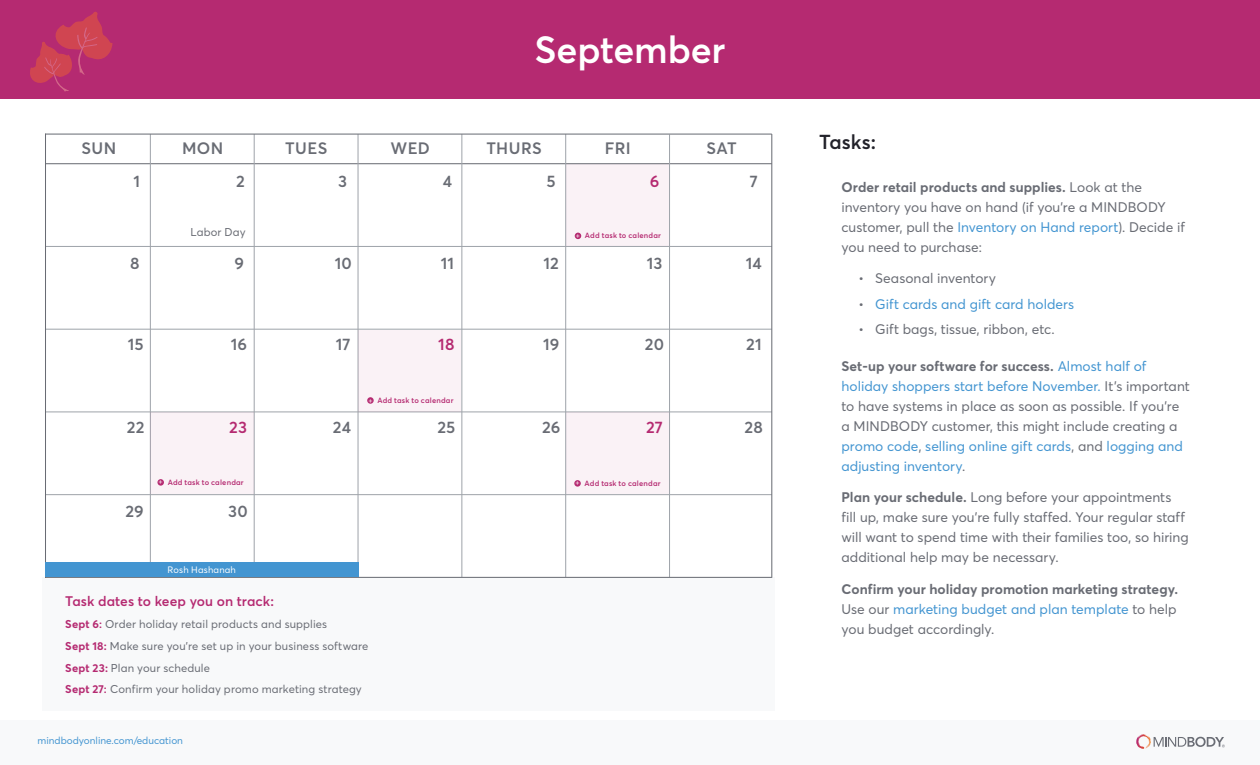
<style>
.page{position:relative;width:1260px;height:765px;background:#fff}
.page>*{position:absolute;margin:0;border:0;box-sizing:border-box;transform-origin:0 0}
.t1{font:600 37.5px "Averta";letter-spacing:-.005em;color:#fff}
.t2{font:600 20px "Averta";letter-spacing:.005em;color:#22222a}
.t3{font:600 16.38px "Averta";letter-spacing:.015em;color:#696c74}
.t4{font:600 16.38px "Averta";color:#b52a71}
.t5{font:13.75px/20px "Averta";letter-spacing:.005em;color:#696c74}
.t6{font:700 13.75px/20px "Averta";letter-spacing:.005em;color:#696c74;text-align:justify}
.t7{font:13.75px "Averta";letter-spacing:.005em;color:#4395d1}
.t8{font:600 13.75px "Averta";letter-spacing:.005em;color:#b52a71}
.t9{font:11.25px/21.9px "Averta";letter-spacing:.01em;color:#696c74}
.t10{font:10px "Averta";color:#4395d1}
.t11{font:9.25px "Averta";letter-spacing:.02em;color:#fff}
.t12{font:600 7.5px "Averta";letter-spacing:.025em;color:#b52a71}
.s1{font-weight:400;font-size:7.25px;color:#fff}
.s2{font-weight:700;color:#b52a71}
.s3{font-weight:600;color:#b52a71}
.s4{font-weight:700}
.s5{color:#4395d1}
.s6{color:#696c74}
.s7{font-weight:400}
.s8{font-weight:400;color:#4395d1}
</style>
<div class="page">
<div style="left:0;top:720px;width:1260px;height:45px;background:#f8f9fa"></div>
<svg style="left:1136px;top:734px;width:9px;height:15px"></svg>
<svg style="left:1154px;top:737px;width:71px;height:10px"></svg>
<hr style="left:45px;top:163px;width:727px;height:1px;background:#696c74">
<hr style="left:45px;top:246px;width:727px;height:1px;background:#a0a5ab">
<hr style="left:150px;top:134px;width:1px;height:444px;background:#a0a5ab">
<hr style="left:254px;top:134px;width:1px;height:444px;background:#a0a5ab">
<hr style="left:358px;top:134px;width:1px;height:444px;background:#a0a5ab">
<hr style="left:461px;top:134px;width:1px;height:444px;background:#a0a5ab">
<hr style="left:565px;top:134px;width:1px;height:444px;background:#a0a5ab">
<hr style="left:669px;top:135px;width:1px;height:443px;background:#a0a5ab">
<hr style="left:45px;top:329px;width:727px;height:1px;background:#a0a5ab">
<hr style="left:45px;top:411px;width:727px;height:1px;background:#a0a5ab">
<hr style="left:45px;top:494px;width:727px;height:1px;background:#a0a5ab">
<div style="left:0;top:0;width:1260px;height:98px;background:#b52a71"></div>
<div style="left:42px;top:578px;width:733px;height:133px;background:#f8f9fa"></div>
<hr style="left:771px;top:134px;width:1px;height:444px;background:#696c74">
<hr style="left:45px;top:134px;width:1px;height:444px;background:#696c74">
<hr style="left:45px;top:577px;width:727px;height:1px;background:#696c74">
<hr style="left:45px;top:134px;width:727px;height:1px;background:#696c74">
<svg style="left:30px;top:12px;width:83px;height:80px"></svg>
<div style="left:566px;top:164px;width:103px;height:82px;background:#faf2f6"></div>
<svg style="left:575px;top:233px;width:6px;height:6px"></svg>
<div style="left:566px;top:412px;width:103px;height:82px;background:#faf2f6"></div>
<div style="left:574px;top:480px;width:7px;height:7px;background:#b52a71;border-radius:50%"></div>
<div style="left:45px;top:562px;width:314px;height:15px;background:#4395d1"></div>
<div style="left:359px;top:330px;width:102px;height:82px;background:#faf2f6"></div>
<svg style="left:367px;top:397px;width:7px;height:7px"></svg>
<div style="left:150px;top:412px;width:104px;height:82px;background:#faf2f6"></div>
<div style="left:157px;top:479px;width:7px;height:7px;background:#b52a71;border-radius:50%"></div>
<h1 class="t1" style="left:534px;top:23px;width:193px">September</h1>
<p class="t3" style="left:81px;top:137px;width:36px">SUN</p>
<p class="t3" style="left:182px;top:137px;width:43px">MON</p>
<p class="t3" style="left:285px;top:137px;width:44px">TUES</p>
<p class="t3" style="left:391px;top:137px;width:41px">WED</p>
<p class="t3" style="left:486px;top:137px;width:57px">THURS</p>
<p class="t3" style="left:605px;top:137px;width:27px">FRI</p>
<p class="t3" style="left:707px;top:137px;width:31px">SAT</p>
<p class="t3" style="left:133px;top:169px;width:8px">1</p>
<p class="t3" style="left:443px;top:169px;width:11px">4</p>
<p class="t4" style="left:650px;top:169px;width:11px">6</p>
<p class="t3" style="left:338px;top:169px;width:10px">3</p>
<p class="t3" style="left:236px;top:169px;width:10px">2</p>
<p class="t3" style="left:547px;top:169px;width:11px">5</p>
<p class="t3" style="left:750px;top:169px;width:10px">7</p>
<p class="t3" style="left:130px;top:252px;width:11px">8</p>
<p class="t9" style="left:190px;top:220px;width:57px">Labor Day</p>
<p class="t3" style="left:235px;top:252px;width:11px">9</p>
<p class="t3" style="left:335px;top:252px;width:19px">10</p>
<p class="t3" style="left:441px;top:252px;width:15px">11</p>
<p class="t3" style="left:544px;top:252px;width:17px">12</p>
<p class="t12" style="left:576px;top:231px;width:87px"><span class="s1">+</span> Add task to calendar</p>
<p class="t3" style="left:647px;top:252px;width:17px">13</p>
<p class="t3" style="left:746px;top:252px;width:17px">14</p>
<p class="t3" style="left:128px;top:333px;width:17px">15</p>
<p class="t3" style="left:231px;top:333px;width:18px">16</p>
<p class="t3" style="left:336px;top:333px;width:16px">17</p>
<p class="t4" style="left:438px;top:333px;width:18px">18</p>
<p class="t12" style="left:368px;top:395px;width:87px"><span class="s1">+</span> Add task to calendar</p>
<p class="t3" style="left:127px;top:415px;width:19px">22</p>
<p class="t4" style="left:229px;top:415px;width:19px">23</p>
<p class="t3" style="left:333px;top:415px;width:20px">24</p>
<p class="t3" style="left:437px;top:415px;width:20px">25</p>
<p class="t12" style="left:159px;top:477px;width:87px"><span class="s1">+</span> Add task to calendar</p>
<p class="t3" style="left:125px;top:500px;width:20px">29</p>
<p class="t3" style="left:228px;top:500px;width:21px">30</p>
<p class="t11" style="left:168px;top:563px;width:70px">Rosh Hashanah</p>
<p class="t8" style="left:65px;top:591px;width:210px">Task dates to keep you on track:</p>
<p class="t9" style="left:65px;top:612px;width:305px"><span class="s2">Sept 6</span><span class="s3">:</span> Order holiday retail products and supplies<br><span class="s2">Sept 18:</span> Make sure you’re set up in your business software <span class="s2">Sept 23:</span> Plan your schedule<br><span class="s2">Sept 27</span><span class="s3">:</span> Confirm your holiday promo marketing strategy</p>
<p class="t10" style="left:38px;top:734px;width:147px">mindbodyonline.com/education</p>
<p class="t3" style="left:543px;top:333px;width:18px">19</p>
<p class="t3" style="left:645px;top:333px;width:21px">20</p>
<p class="t3" style="left:542px;top:415px;width:20px">26</p>
<p class="t4" style="left:646px;top:415px;width:18px">27</p>
<p class="t12" style="left:575px;top:478px;width:87px"><span class="s1">+</span> Add task to calendar</p>
<p class="t3" style="left:746px;top:333px;width:17px">21</p>
<p class="t3" style="left:745px;top:415px;width:20px">28</p>
<h2 class="t2" style="left:819px;top:128px;width:59px">Tasks:</h2>
<p class="t5" style="left:842px;top:176px;width:345px"><span class="s4">Order retail products and supplies.</span> Look at the inventory you have on hand (if you’re a MINDBODY customer, pull the <span class="s5">Inventory on Hand report</span>). Decide if you need to purchase:</p>
<p class="t5" style="left:858px;top:268px;width:139px">• Seasonal inventory</p>
<p class="t7" style="left:858px;top:294px;width:217px"><span class="s6">•</span> Gift cards and gift card holders</p>
<p class="t5" style="left:858px;top:319px;width:198px">• Gift bags, tissue, ribbon, etc.</p>
<p class="t5" style="left:841px;top:356px;width:350px"><span class="s4">Set-up your software for success.</span> <span class="s5">Almost half of holiday shoppers start before November.</span> It’s important to have systems in place as soon as possible. If you’re a MINDBODY customer, this might include creating a <span class="s5">promo code</span>, <span class="s5">selling online gift cards</span>, and <span class="s5">logging and adjusting inventory</span>.</p>
<p class="t5" style="left:841px;top:487px;width:349px"><span class="s4">Plan your schedule.</span> Long before your appointments fill up, make sure you’re fully staffed. Your regular staff will want to spend time with their families too, so hiring additional help may be necessary.</p>
<p class="t6" style="left:841px;top:578px;width:338px">Confirm your holiday promotion marketing strategy.<br><span class="s7">Use our</span> <span class="s8">marketing budget and plan template</span> <span class="s7">to help you budget accordingly.</span></p>
</div>
